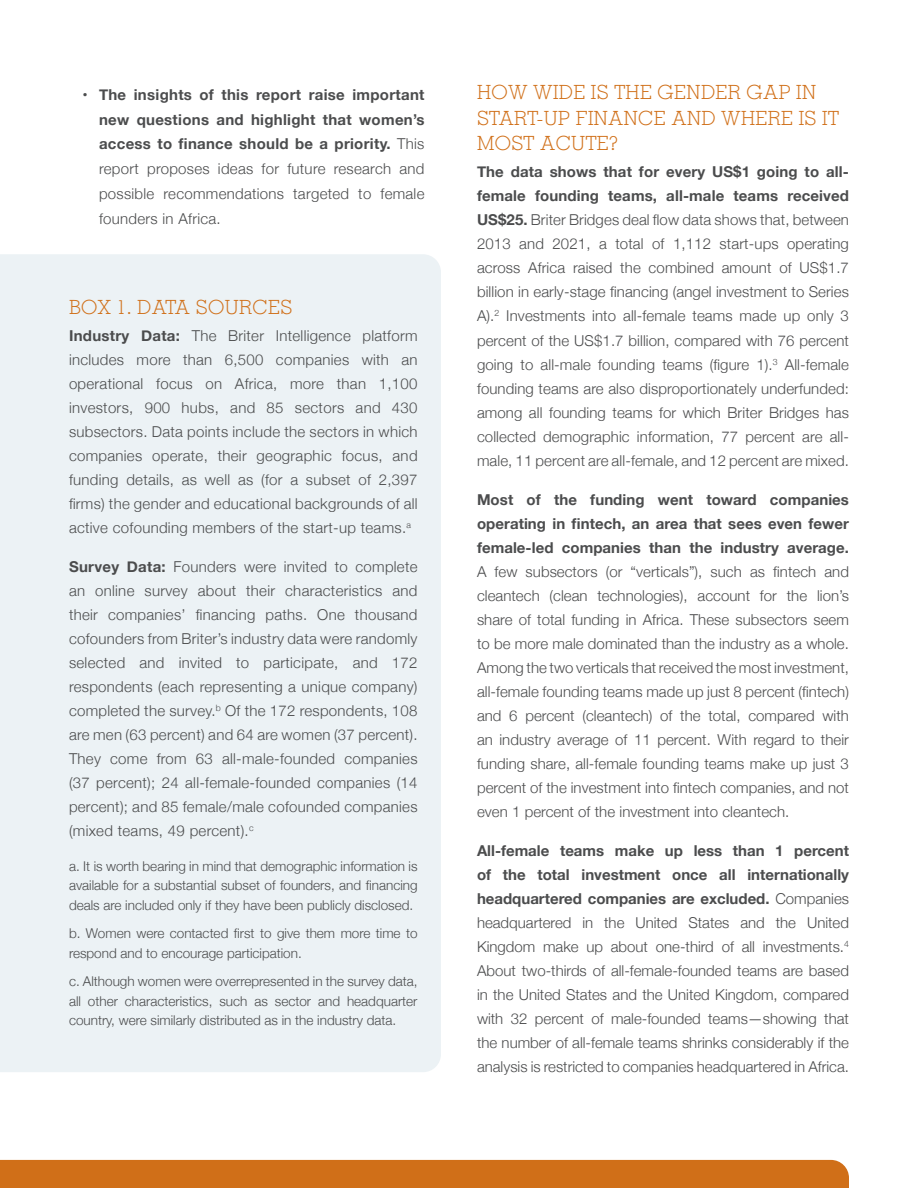
<style>
.page{position:relative;width:918px;height:1188px;background:#fff}
.page>*{position:absolute;margin:0;border:0;box-sizing:border-box;transform-origin:0 0}
.Subhead{font:300 19.5px/25.5px "Memphis LT Pro";letter-spacing:.02em;color:#d06f18}
.paragraph{font:300 15px/24px "Helvetica Neue";letter-spacing:.01em;color:#4b4c4d;text-align:justify}
.t1{font:700 15px/24.9px "Helvetica Neue";letter-spacing:.02em;color:#4b4c4d;text-align:justify}
.paragraph-2{font:300 13.5px/19.5px "Helvetica Neue";color:#4b4c4d;text-align:justify}
.s1{font-weight:300}
.s2{font-weight:700}
</style>
<div class="page">
<div style="left:0;top:254px;width:441px;height:818px;background:#ecf2f5"></div>
<div style="left:0;top:1160px;width:849px;height:28px;background:#d06f18"></div>
<p class="t1" style="left:99px;top:82px;width:327px;text-indent:-16px">• The insights of this report raise important new questions and highlight that women’s access to finance should be a priority. <span class="s1">This report proposes ideas for future research and possible recommendations targeted to female founders in Africa.</span></p>
<p class="Subhead" style="left:477px;top:80px;width:363px">HOW WIDE IS THE GENDER GAP IN<br>START-UP FINANCE AND WHERE IS IT<br>MOST ACUTE?</p>
<p class="paragraph" style="left:477px;top:159px;width:374px"><span class="s2">The data shows that for every US$1 going to all&shy;female founding teams, all-male teams received US$25.</span> Briter Bridges deal flow data shows that, between 2013 and 2021, a total of 1,112 start-ups operating across Africa raised the combined amount of US$1.7 billion in early-stage financing (angel investment to Series A).<sup>2</sup> Investments into all-female teams made up only 3 percent of the US$1.7 billion, compared with 76 percent going to all-male founding teams (figure 1).<sup>3</sup> All-female founding teams are also disproportionately underfunded: among all founding teams for which Briter Bridges has collected demographic information, 77 percent are all&shy;male, 11 percent are all-female, and 12 percent are mixed.</p>
<p class="paragraph" style="left:477px;top:486px;width:374px"><span class="s2">Most of the funding went toward companies operating in fintech, an area that sees even fewer female-led companies than the industry average.<br></span>A few subsectors (or “verticals”), such as fintech and cleantech (clean technologies), account for the lion’s share of total funding in Africa. These subsectors seem to be more male dominated than the industry as a whole.<br>Among the two verticals that received the most investment, all-female founding teams made up just 8 percent (fintech) and 6 percent (cleantech) of the total, compared with an industry average of 11 percent. With regard to their funding share, all-female founding teams make up just 3 percent of the investment into fintech companies, and not even 1 percent of the investment into cleantech.</p>
<p class="paragraph" style="left:477px;top:838px;width:374px"><span class="s2">All-female teams make up less than 1 percent of the total investment once all internationally headquartered companies are excluded.</span> Companies headquartered in the United States and the United Kingdom make up about one-third of all investments.<sup>4<br></sup>About two-thirds of all-female-founded teams are based in the United States and the United Kingdom, compared with 32 percent of male-founded teams—showing that the number of all-female teams shrinks considerably if the analysis is restricted to companies headquartered in Africa.</p>
<p class="Subhead" style="left:69px;top:294px;width:225px">BOX 1. DATA SOURCES</p>
<p class="paragraph" style="left:69px;top:323px;width:350px"><span class="s2">Industry Data:</span> The Briter Intelligence platform includes more than 6,500 companies with an operational focus on Africa, more than 1,100 investors, 900 hubs, and 85 sectors and 430 subsectors. Data points include the sectors in which companies operate, their geographic focus, and funding details, as well as (for a subset of 2,397 firms) the gender and educational backgrounds of all active cofounding members of the start-up teams.<sup>a</sup></p>
<p class="paragraph" style="left:69px;top:554px;width:350px"><span class="s2">Survey Data:</span> Founders were invited to complete an online survey about their characteristics and their companies’ financing paths. One thousand cofounders from Briter’s industry data were randomly selected and invited to participate, and 172 respondents (each representing a unique company) completed the survey.<sup>b</sup> Of the 172 respondents, 108 are men (63 percent) and 64 are women (37 percent).<br>They come from 63 all-male-founded companies (37 percent); 24 all-female-founded companies (14 percent); and 85 female/male cofounded companies (mixed teams, 49 percent).<sup>c</sup></p>
<p class="paragraph-2" style="left:69px;top:855px;width:350px">a. It is worth bearing in mind that demographic information is available for a substantial subset of founders, and financing deals are included only if they have been publicly disclosed.</p>
<p class="paragraph-2" style="left:69px;top:923px;width:350px">b. Women were contacted first to give them more time to respond and to encourage participation.</p>
<p class="paragraph-2" style="left:69px;top:971px;width:350px">c. Although women were overrepresented in the survey data, all other characteristics, such as sector and headquarter country, were similarly distributed as in the industry data.</p>
</div>
